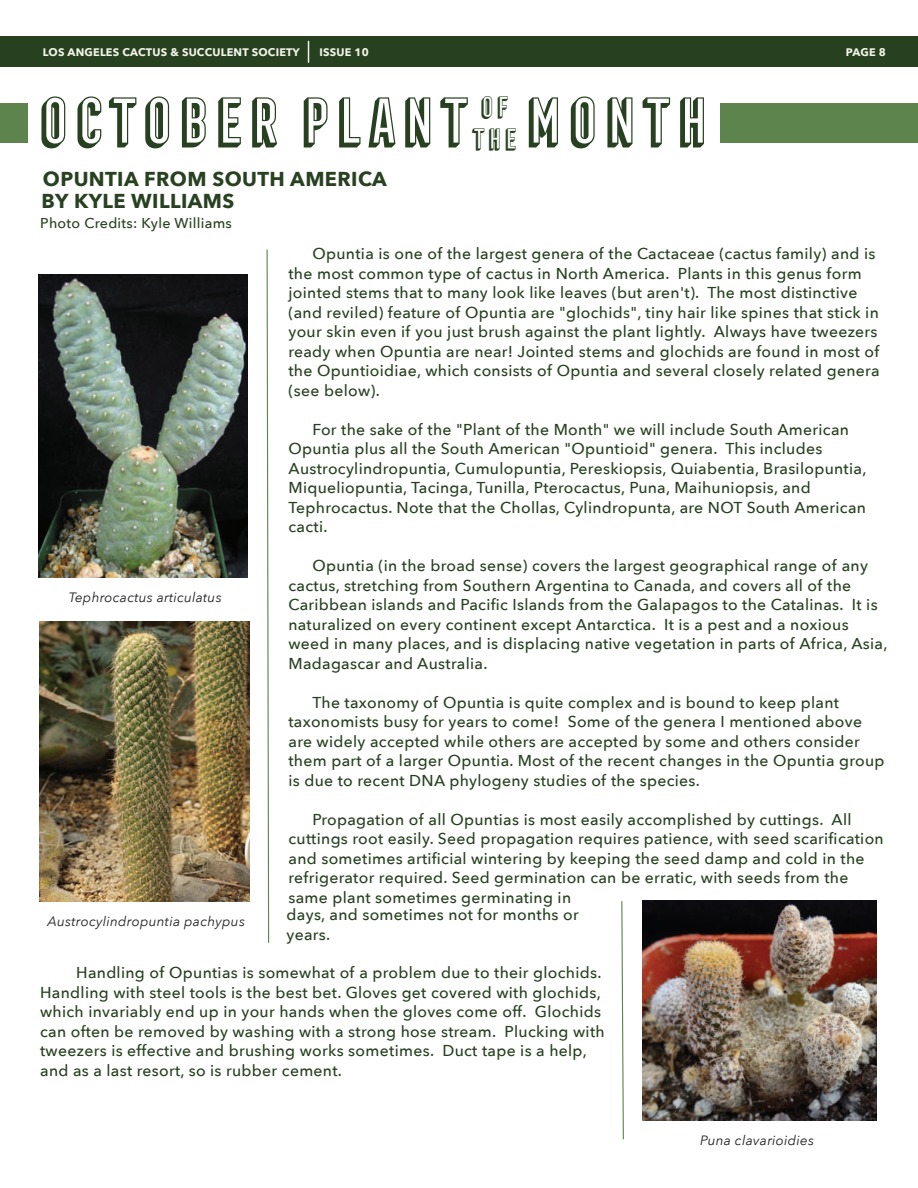
<style>
.page{position:relative;width:918px;height:1188px;background:#fff}
.page>*{position:absolute;margin:0;border:0;box-sizing:border-box;transform-origin:0 0}
.t1{font:61.05px "Frontage Condensed 3 D";letter-spacing:.02em;color:#274120}
.t2{font:27.15px "Frontage Condensed 3 D";color:#274120}
.t3{font:700 20.1px/22px "Avenir Next";letter-spacing:.02em;color:#284120}
.t4{font:500 15.75px/19.5px "Avenir Next";letter-spacing:.02em;color:#274120}
.t5{font:500 14.25px "Avenir Next";letter-spacing:.02em;color:#284120}
.t6{font:italic 13.5px "Avenir Next";letter-spacing:.02em;color:#231f20}
.t7{font:700 10.95px "Avenir Next";letter-spacing:.02em;color:#f3f4e9}
</style>
<div class="page">
<div style="left:0;top:37px;width:918px;height:30px;background:#274120"></div>
<svg style="left:308px;top:41px;width:1px;height:21px"></svg>
<div style="left:720px;top:103px;width:198px;height:40px;background:#5d844c"></div>
<div style="left:0;top:103px;width:27px;height:40px;background:#5d844c"></div>
<svg style="left:266px;top:249px;width:4px;height:694px"></svg>
<svg style="left:621px;top:901px;width:3px;height:239px"></svg>
<img style="left:39px;top:274px;width:209px;height:304px">
<img style="left:642px;top:901px;width:234px;height:219px">
<img style="left:40px;top:622px;width:210px;height:280px">
<p class="t7" style="left:43px;top:43px;width:259px">LOS ANGELES CACTUS &amp; SUCCULENT SOCIETY</p>
<p class="t7" style="left:320px;top:43px;width:51px">ISSUE 10</p>
<p class="t7" style="left:846px;top:43px;width:42px">PAGE 8</p>
<h1 class="t1" style="left:523px;top:86px;width:189px">MONTH</h1>
<h2 class="t2" style="left:479px;top:92px;width:32px">OF</h2>
<h1 class="t1" style="left:36px;top:86px;width:436px">OCTOBER PLANT</h1>
<h2 class="t2" style="left:471px;top:123px;width:48px">THE</h2>
<p class="t3" style="left:42px;top:168px;width:347px">OPUNTIA FROM SOUTH AMERICA<br>BY KYLE WILLIAMS</p>
<p class="t5" style="left:40px;top:211px;width:193px">Photo Credits: Kyle Williams</p>
<p class="t4" style="left:288px;top:244px;width:593px;text-indent:24px">Opuntia is one of the largest genera of the Cactaceae (cactus family) and is the most common type of cactus in North America. Plants in this genus form jointed stems that to many look like leaves (but aren't). The most distinctive (and reviled) feature of Opuntia are "glochids", tiny hair like spines that stick in your skin even if you just brush against the plant lightly. Always have tweezers ready when Opuntia are near! Jointed stems and glochids are found in most of the Opuntioidiae, which consists of Opuntia and several closely related genera (see below).</p>
<p class="t4" style="left:288px;top:419px;width:579px;text-indent:24px">For the sake of the "Plant of the Month" we will include South American Opuntia plus all the South American "Opuntioid" genera. This includes Austrocylindropuntia, Cumulopuntia, Pereskiopsis, Quiabentia, Brasilopuntia, Miqueliopuntia, Tacinga, Tunilla, Pterocactus, Puna, Maihuniopsis, and Tephrocactus. Note that the Chollas, Cylindropunta, are NOT South American cacti.</p>
<p class="t4" style="left:288px;top:556px;width:601px;text-indent:24px">Opuntia (in the broad sense) covers the largest geographical range of any cactus, stretching from Southern Argentina to Canada, and covers all of the Caribbean islands and Pacific Islands from the Galapagos to the Catalinas. It is naturalized on every continent except Antarctica. It is a pest and a noxious weed in many places, and is displacing native vegetation in parts of Africa, Asia, Madagascar and Australia.</p>
<p class="t4" style="left:288px;top:692px;width:598px;text-indent:24px">The taxonomy of Opuntia is quite complex and is bound to keep plant taxonomists busy for years to come! Some of the genera I mentioned above are widely accepted while others are accepted by some and others consider them part of a larger Opuntia. Most of the recent changes in the Opuntia group is due to recent DNA phylogeny studies of the species.</p>
<p class="t4" style="left:288px;top:809px;width:597px;text-indent:24px">Propagation of all Opuntias is most easily accomplished by cuttings. All cuttings root easily. Seed propagation requires patience, with seed scarification and sometimes artificial wintering by keeping the seed damp and cold in the refrigerator required. Seed germination can be erratic, with seeds from the same plant sometimes germinating in</p>
<p class="t6" style="left:69px;top:586px;width:155px">Tephrocactus articulatus</p>
<p class="t4" style="left:287px;top:904px;width:294px">days, and sometimes not for months or years.</p>
<p class="t6" style="left:48px;top:910px;width:199px">Austrocylindropuntia pachypus</p>
<p class="t4" style="left:40px;top:962px;width:566px;text-indent:36px">Handling of Opuntias is somewhat of a problem due to their glochids.<br>Handling with steel tools is the best bet. Gloves get covered with glochids, which invariably end up in your hands when the gloves come off. Glochids can often be removed by washing with a strong hose stream. Plucking with tweezers is effective and brushing works sometimes. Duct tape is a help, and as a last resort, so is rubber cement.</p>
<p class="t6" style="left:700px;top:1129px;width:115px">Puna clavarioidies</p>
</div>
